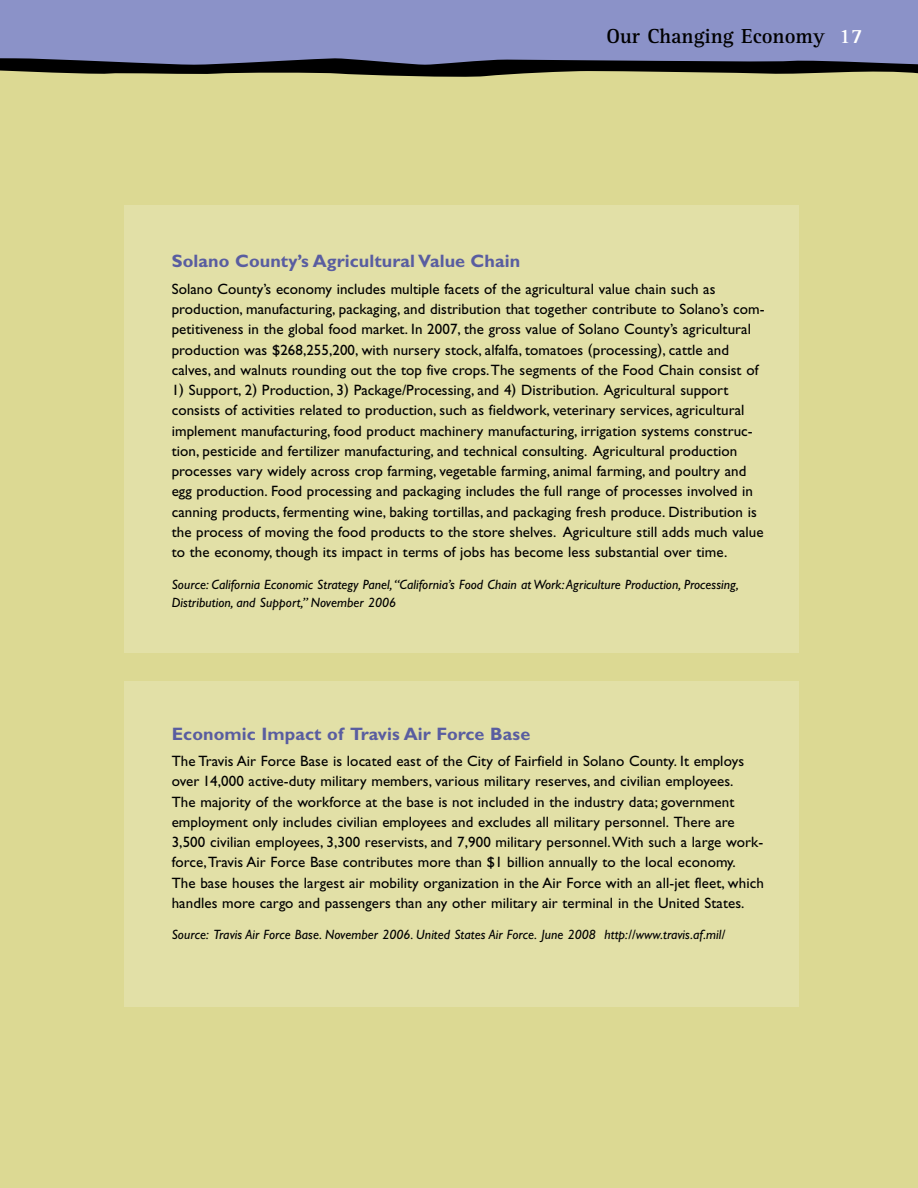
<style>
.page{position:relative;width:918px;height:1188px;background:#dcd993}
.page>*{position:absolute;margin:0;border:0;box-sizing:border-box;transform-origin:0 0}
.t1{font:700 21px "Rotis Serif";color:#000}
.t2{font:700 18px "Gill Sans";letter-spacing:.005em;color:#595da0}
.t3{font:15px/20.2px "Gill Sans";letter-spacing:.005em;color:#000}
.t4{font:italic 13.5px/18px "Gill Sans";letter-spacing:.005em;color:#000}
.s1{color:#fff}
</style>
<div class="page">
<div style="left:0;top:0;width:918px;height:69px;background:#8b92c8"></div>
<svg style="left:0;top:58px;width:918px;height:19px"></svg>
<div style="left:124px;top:206px;width:675px;height:447px;background:#e2e0a7"></div>
<div style="left:124px;top:681px;width:675px;height:326px;background:#e2e0a7"></div>
<h1 class="t1" style="left:607px;top:23px;width:258px">Our Changing Economy <span class="s1">17</span></h1>
<p class="t2" style="left:172px;top:251px;width:350px">Solano County’s Agricultural Value Chain</p>
<p class="t3" style="left:172px;top:279px;width:595px">Solano County’s economy includes multiple facets of the agricultural value chain such as production, manufacturing, packaging, and distribution that together contribute to Solano’s com&shy;petitiveness in the global food market. In 2007, the gross value of Solano County’s agricultural production was $268,255,200, with nursery stock, alfalfa, tomatoes (processing), cattle and calves, and walnuts rounding out the top five crops. The segments of the Food Chain consist of</p>
<p class="t3" style="left:172px;top:380px;width:593px">1) Support, 2) Production, 3) Package/Processing, and 4) Distribution. Agricultural support consists of activities related to production, such as fieldwork, veterinary services, agricultural implement manufacturing, food product machinery manufacturing, irrigation systems construc&shy;tion, pesticide and fertilizer manufacturing, and technical consulting. Agricultural production processes vary widely across crop farming, vegetable farming, animal farming, and poultry and egg production. Food processing and packaging includes the full range of processes involved in canning products, fermenting wine, baking tortillas, and packaging fresh produce. Distribution is the process of moving the food products to the store shelves. Agriculture still adds much value to the economy, though its impact in terms of jobs has become less substantial over time.</p>
<p class="t4" style="left:172px;top:575px;width:569px">Source: California Economic Strategy Panel, “California’s Food Chain at Work: Agriculture Production, Processing,<br>Distribution, and Support,” November 2006</p>
<p class="t2" style="left:172px;top:723px;width:360px">Economic Impact of Travis Air Force Base</p>
<p class="t3" style="left:172px;top:751px;width:594px">The Travis Air Force Base is located east of the City of Fairfield in Solano County. It employs over 14,000 active-duty military members, various military reserves, and civilian employees.<br>The majority of the workforce at the base is not included in the industry data; government employment only includes civilian employees and excludes all military personnel. There are 3,500 civilian employees, 3,300 reservists, and 7,900 military personnel. With such a large work&shy;force, Travis Air Force Base contributes more than $1 billion annually to the local economy.<br>The base houses the largest air mobility organization in the Air Force with an all-jet fleet, which handles more cargo and passengers than any other military air terminal in the United States.</p>
<p class="t4" style="left:172px;top:926px;width:555px">Source: Travis Air Force Base. November 2006. United States Air Force. June 2008 http://www.travis.af.mil/</p>
</div>
